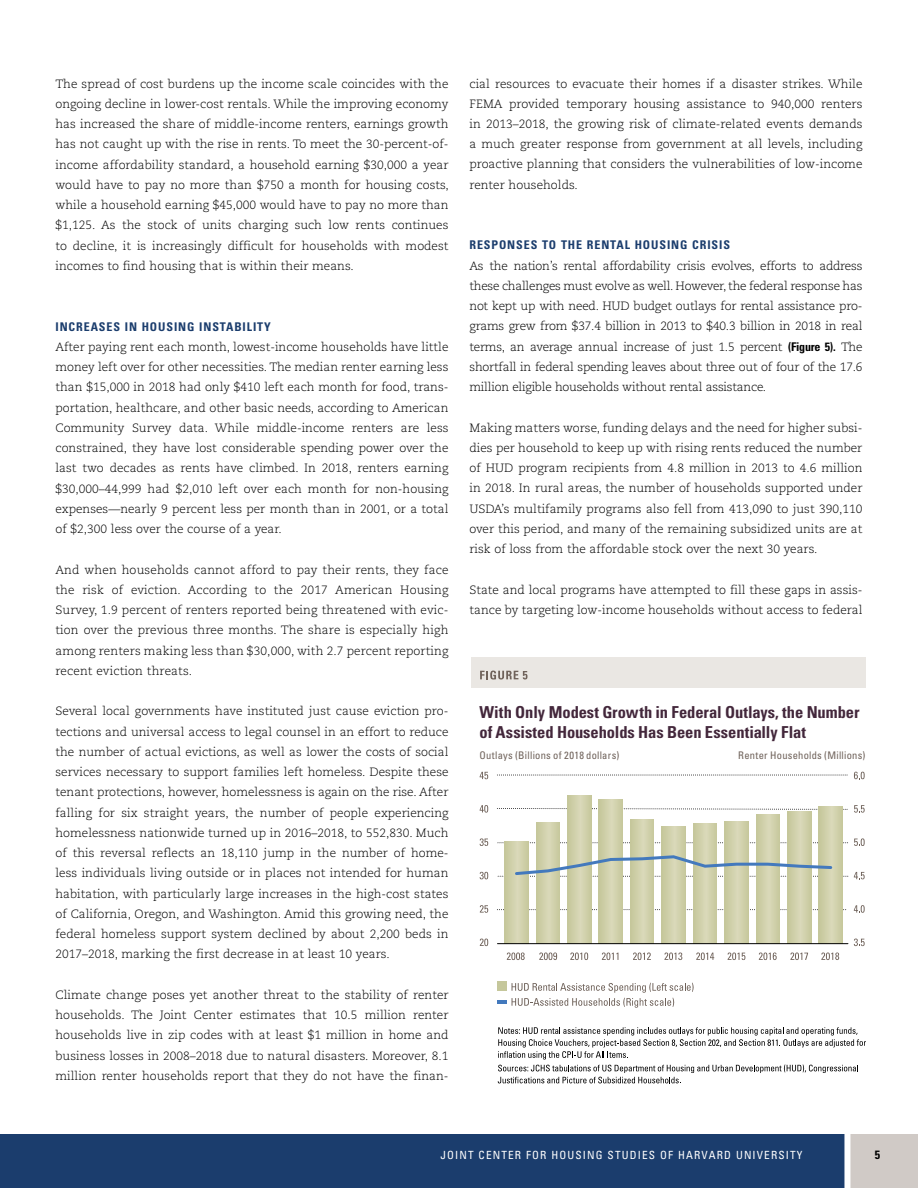
<style>
.page{position:relative;width:918px;height:1188px;background:#fff}
.page>*{position:absolute;margin:0;border:0;box-sizing:border-box;transform-origin:0 0}
.t1{font:700 condensed 16.5px/19.5px "Univers LT Std";letter-spacing:-.005em;color:#43273b}
.body{font:300 12px/20.2px "Caecilia LT Std";color:#000;text-align:justify}
.Subhead{font:700 condensed 12px "Univers LT Std";letter-spacing:.075em;color:#1b3d6d}
.t2{font:700 condensed 12px "Univers LT Std";color:#000}
.t3{font:condensed 11.25px "Univers LT Std";letter-spacing:.1em;color:#fff}
.t4{font:condensed 10.5px "Univers LT Std";letter-spacing:.025em;color:#6f625a}
.s1{font-family:"Univers LT Std";font-weight:700;font-stretch:condensed}
</style>
<div class="page">
<div style="left:0;top:1134px;width:918px;height:54px;background:#1b3d6d"></div>
<div style="left:846px;top:1134px;width:72px;height:54px;background:#d0cac6"></div>
<div style="left:844px;top:1129px;width:6px;height:59px;background:#fff"></div>
<svg style="left:498px;top:1027px;width:368px;height:56px"></svg>
<div style="left:497px;top:981px;width:10px;height:10px;background:#c5c79b"></div>
<hr style="left:497px;top:1000px;width:10px;height:4px;background:#4379bd">
<svg style="left:512px;top:983px;width:182px;height:25px"></svg>
<svg style="left:497px;top:909px;width:350px;height:1px"></svg>
<svg style="left:497px;top:775px;width:351px;height:1px"></svg>
<svg style="left:497px;top:808px;width:351px;height:2px"></svg>
<svg style="left:505px;top:846px;width:23px;height:97px;background:#d0d0aa"></svg>
<div style="left:536px;top:823px;width:24px;height:120px;background:linear-gradient(to right,#d0d0aa,#d1d1ac)"></div>
<svg style="left:568px;top:796px;width:23px;height:147px;background:#cfd0aa"></svg>
<div style="left:599px;top:799px;width:24px;height:144px;background:linear-gradient(to right,#d0d1ab,#d1d1ac)"></div>
<div style="left:630px;top:820px;width:24px;height:123px;background:linear-gradient(to right,#cfcfa9,#d1d1ad)"></div>
<svg style="left:662px;top:826px;width:23px;height:117px;background:#cfd0aa"></svg>
<div style="left:693px;top:824px;width:24px;height:119px;background:linear-gradient(to right,#d0d0aa,#d1d1ac)"></div>
<svg style="left:725px;top:821px;width:23px;height:122px;background:#d0d0aa"></svg>
<div style="left:756px;top:815px;width:24px;height:128px;background:linear-gradient(to right,#d0d0aa,#d1d1ac)"></div>
<svg style="left:788px;top:811px;width:23px;height:132px;background:#cfd0aa"></svg>
<div style="left:819px;top:807px;width:24px;height:136px;background:linear-gradient(to right,#d0d1ab,#d1d1ac)"></div>
<svg style="left:854px;top:772px;width:11px;height:7px"></svg>
<svg style="left:854px;top:805px;width:11px;height:8px"></svg>
<svg style="left:498px;top:838px;width:367px;height:8px"></svg>
<svg style="left:498px;top:854px;width:367px;height:25px"></svg>
<svg style="left:854px;top:905px;width:11px;height:8px"></svg>
<svg style="left:854px;top:939px;width:11px;height:7px"></svg>
<svg style="left:480px;top:772px;width:8px;height:7px"></svg>
<svg style="left:480px;top:805px;width:8px;height:8px"></svg>
<svg style="left:479px;top:838px;width:9px;height:8px"></svg>
<svg style="left:479px;top:872px;width:9px;height:7px"></svg>
<svg style="left:480px;top:905px;width:8px;height:8px"></svg>
<svg style="left:480px;top:939px;width:8px;height:7px"></svg>
<svg style="left:507px;top:953px;width:18px;height:7px"></svg>
<svg style="left:539px;top:953px;width:18px;height:7px"></svg>
<svg style="left:570px;top:953px;width:18px;height:7px"></svg>
<svg style="left:602px;top:953px;width:16px;height:7px"></svg>
<svg style="left:633px;top:953px;width:18px;height:7px"></svg>
<svg style="left:664px;top:953px;width:18px;height:7px"></svg>
<svg style="left:696px;top:953px;width:18px;height:7px"></svg>
<svg style="left:728px;top:953px;width:17px;height:7px"></svg>
<svg style="left:759px;top:953px;width:18px;height:7px"></svg>
<svg style="left:790px;top:953px;width:18px;height:7px"></svg>
<svg style="left:821px;top:953px;width:18px;height:7px"></svg>
<div style="left:471px;top:657px;width:394px;height:31px;background:#eae7e3"></div>
<svg style="left:480px;top:671px;width:48px;height:9px"></svg>
<hr style="left:497px;top:943px;width:351px;height:1px;background:#000">
<p class="body" style="left:56px;top:74px;width:395px">The spread of cost burdens up the income scale coincides with the ongoing decline in lower-cost rentals. While the improving economy has increased the share of middle-income renters, earnings growth has not caught up with the rise in rents. To meet the 30-percent-of&shy;income affordability standard, a household earning $30,000 a year would have to pay no more than $750 a month for housing costs, while a household earning $45,000 would have to pay no more than $1,125. As the stock of units charging such low rents continues to decline, it is increasingly difficult for households with modest incomes to find housing that is within their means.</p>
<h2 class="Subhead" style="left:56px;top:319px;width:217px">INCREASES IN HOUSING INSTABILITY</h2>
<p class="body" style="left:56px;top:337px;width:395px">After paying rent each month, lowest-income households have little money left over for other necessities. The median renter earning less than $15,000 in 2018 had only $410 left each month for food, trans&shy;portation, healthcare, and other basic needs, according to American Community Survey data. While middle-income renters are less constrained, they have lost considerable spending power over the last two decades as rents have climbed. In 2018, renters earning $30,000–44,999 had $2,010 left over each month for non-housing expenses—nearly 9 percent less per month than in 2001, or a total of $2,300 less over the course of a year.</p>
<p class="body" style="left:56px;top:560px;width:395px">And when households cannot afford to pay their rents, they face the risk of eviction. According to the 2017 American Housing Survey, 1.9 percent of renters reported being threatened with evic&shy;tion over the previous three months. The share is especially high among renters making less than $30,000, with 2.7 percent reporting recent eviction threats.</p>
<p class="body" style="left:56px;top:701px;width:395px">Several local governments have instituted just cause eviction pro&shy;tections and universal access to legal counsel in an effort to reduce the number of actual evictions, as well as lower the costs of social services necessary to support families left homeless. Despite these tenant protections, however, homelessness is again on the rise. After falling for six straight years, the number of people experiencing homelessness nationwide turned up in 2016–2018, to 552,830. Much of this reversal reflects an 18,110 jump in the number of home&shy;less individuals living outside or in places not intended for human habitation, with particularly large increases in the high-cost states of California, Oregon, and Washington. Amid this growing need, the federal homeless support system declined by about 2,200 beds in 2017–2018, marking the first decrease in at least 10 years.</p>
<p class="body" style="left:56px;top:985px;width:395px">Climate change poses yet another threat to the stability of renter households. The Joint Center estimates that 10.5 million renter households live in zip codes with at least $1 million in home and business losses in 2008–2018 due to natural disasters. Moreover, 8.1 million renter households report that they do not have the finan-</p>
<p class="body" style="left:469px;top:74px;width:395px">cial resources to evacuate their homes if a disaster strikes. While FEMA provided temporary housing assistance to 940,000 renters in 2013–2018, the growing risk of climate-related events demands a much greater response from government at all levels, including proactive planning that considers the vulnerabilities of low-income renter households.</p>
<h2 class="Subhead" style="left:469px;top:238px;width:262px">RESPONSES TO THE RENTAL HOUSING CRISIS</h2>
<p class="body" style="left:469px;top:256px;width:395px">As the nation’s rental affordability crisis evolves, efforts to address these challenges must evolve as well. However, the federal response has not kept up with need. HUD budget outlays for rental assistance pro&shy;grams grew from $37.4 billion in 2013 to $40.3 billion in 2018 in real terms, an average annual increase of just 1.5 percent <span class="s1">(Figure 5).</span> The shortfall in federal spending leaves about three out of four of the 17.6 million eligible households without rental assistance.</p>
<p class="body" style="left:469px;top:418px;width:395px">Making matters worse, funding delays and the need for higher subsi&shy;dies per household to keep up with rising rents reduced the number of HUD program recipients from 4.8 million in 2013 to 4.6 million in 2018. In rural areas, the number of households supported under USDA’s multifamily programs also fell from 413,090 to just 390,110 over this period, and many of the remaining subsidized units are at risk of loss from the affordable stock over the next 30 years.</p>
<p class="body" style="left:469px;top:580px;width:395px">State and local programs have attempted to fill these gaps in assis&shy;tance by targeting low-income households without access to federal</p>
<p class="t1" style="left:479px;top:702px;width:382px">With Only Modest Growth in Federal Outlays, the Number of Assisted Households Has Been Essentially Flat</p>
<p class="t4" style="left:479px;top:748px;width:142px">Outlays (Billions of 2018 dollars)</p>
<p class="t4" style="left:738px;top:748px;width:129px">Renter Households (Millions)</p>
<p class="t3" style="left:440px;top:1148px;width:364px">JOINT CENTER FOR HOUSING STUDIES OF HARVARD UNIVERSITY</p>
<p class="t2" style="left:875px;top:1148px;width:7px">5</p>
</div>
